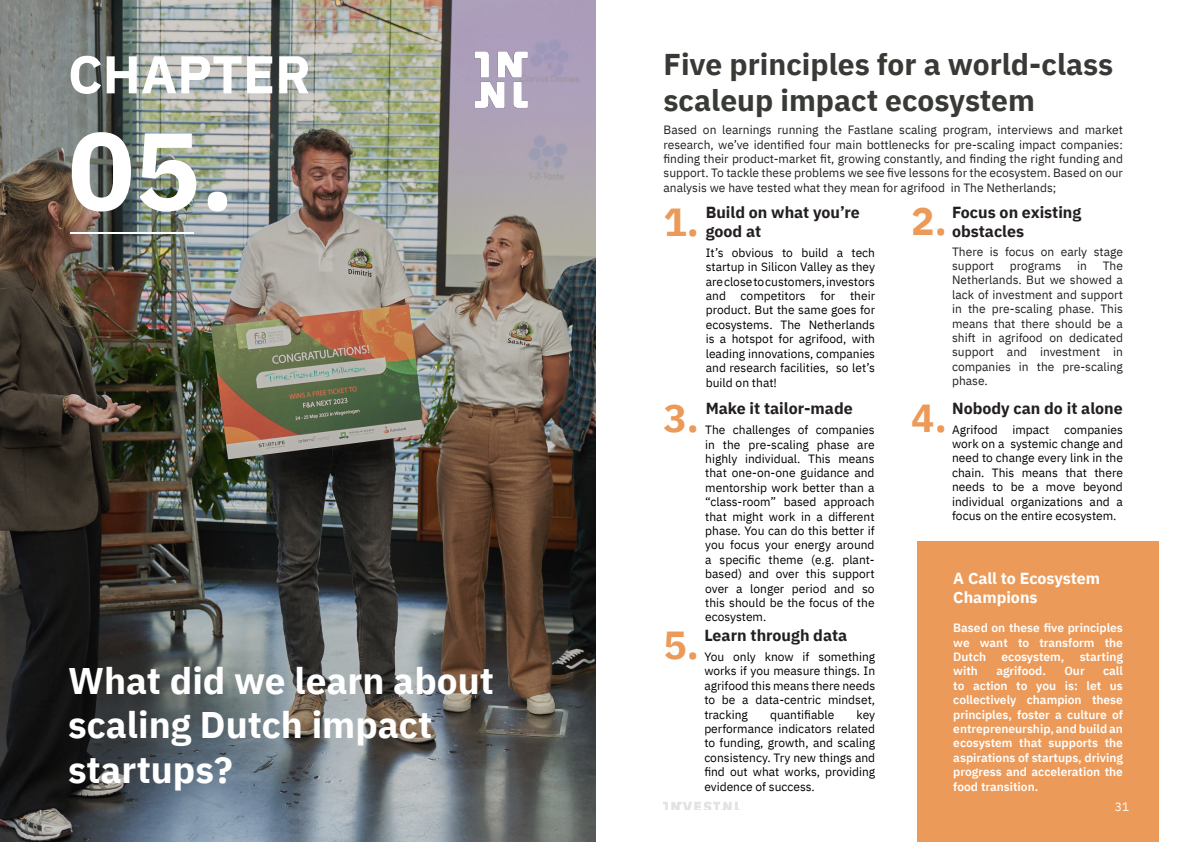
<style>
.page{position:relative;width:1191px;height:842px;background:#fff}
.page>*{position:absolute;margin:0;border:0;box-sizing:border-box;transform-origin:0 0}
.t1{font:700 110px "IBM Plex Sans";color:#fff}
.t2{font:700 53px "IBM Plex Sans";color:#fff}
.t3{font:700 39px "IBM Plex Sans";color:#eb9a59}
.t4{font:700 37px/44.4px "IBM Plex Sans";color:#fff}
.t5{font:700 30px/36px "IBM Plex Sans";color:#383a36}
.t6{font:700 16px/19.2px "IBM Plex Sans";color:#231f20}
.t7{font:700 16px/19.2px "IBM Plex Sans";color:#fff}
.t8{font:12px/14.4px "IBM Plex Sans";color:#000;text-align:justify}
.t9{font:12px/14.4px "IBM Plex Sans";color:#231f20;text-align:justify}
.t10{font:600 12px/14.4px "IBM Plex Sans";color:#fff;text-align:justify}
.t11{font:12px "IBM Plex Sans";color:#fff}
</style>
<div class="page">
<div style="left:916px;top:542px;width:242px;height:300px;background:#eb9a59"></div>
<img style="left:0;top:0;width:595px;height:842px">
<hr style="left:70px;top:232px;width:123px;height:2px;background:#fff">
<img style="left:469px;top:49px;width:58px;height:61px">
<p class="t2" style="left:68px;top:32px;width:244px">CHAPTER</p>
<p class="t1" style="left:68px;top:84px;width:168px">05.</p>
<p class="t4" style="left:68px;top:655px;width:427px">What did we learn about scaling Dutch impact startups?</p>
<p class="t5" style="left:663px;top:44px;width:451px">Five principles for a world-class scaleup impact ecosystem</p>
<p class="t9" style="left:663px;top:122px;width:461px">Based on learnings running the Fastlane scaling program, interviews and market research, we’ve identified four main bottlenecks for pre-scaling impact companies: finding their product-market fit, growing constantly, and finding the right funding and support. To tackle these problems we see five lessons for the ecosystem. Based on our analysis we have tested what they mean for agrifood in The Netherlands;</p>
<p class="t3" style="left:663px;top:191px;width:37px">1.</p>
<p class="t6" style="left:706px;top:201px;width:155px">Build on what you’re good at</p>
<p class="t3" style="left:911px;top:191px;width:37px">2.</p>
<p class="t6" style="left:952px;top:201px;width:131px">Focus on existing obstacles</p>
<p class="t8" style="left:706px;top:244px;width:171px">It’s obvious to build a tech startup in Silicon Valley as they are close to customers, investors and competitors for their product. But the same goes for ecosystems. The Netherlands is a hotspot for agrifood, with leading innovations, companies and research facilities, so let’s build on that!</p>
<p class="t9" style="left:952px;top:243px;width:172px">There is focus on early stage support</p>
<p class="t9" style="left:952px;top:257px;width:172px;text-indent:151px">The Netherlands. But we showed a lack of investment and support in the pre-scaling phase. This means that there should be a shift in agrifood on dedicated support and investment in companies in the pre-scaling phase.</p>
<p class="t9" style="left:1009px;top:257px;width:53px">programs</p>
<p class="t9" style="left:1077px;top:257px;width:11px">in</p>
<p class="t3" style="left:663px;top:387px;width:37px">3.</p>
<p class="t3" style="left:663px;top:614px;width:37px">5.</p>
<p class="t6" style="left:706px;top:397px;width:148px">Make it tailor-made</p>
<p class="t3" style="left:911px;top:387px;width:37px">4.</p>
<p class="t8" style="left:705px;top:422px;width:171px">The challenges of companies in the pre-scaling phase are highly individual. This means that one-on-one guidance and mentorship work better than a “class-room” based approach that might work in a different phase. You can do this better if you focus your energy around a specific theme (e.g. plant&shy;based) and over this support over a longer period and so this should be the focus of the ecosystem.</p>
<p class="t6" style="left:704px;top:625px;width:144px">Learn through data</p>
<p class="t8" style="left:704px;top:648px;width:172px">You only know if something works if you measure things. In agrifood this means there needs to be a data-centric mindset, tracking</p>
<p class="t8" style="left:704px;top:706px;width:172px;text-indent:152px">key performance indicators related to funding, growth, and scaling consistency. Try new things and find out what works, providing evidence of success.</p>
<p class="t8" style="left:770px;top:706px;width:66px">quantifiable</p>
<p class="t6" style="left:952px;top:397px;width:172px">Nobody can do it alone</p>
<p class="t8" style="left:952px;top:421px;width:172px">Agrifood impact companies work on a systemic change and need to change every link in the chain. This means that there needs to be a move beyond individual organizations and a focus on the entire ecosystem.</p>
<p class="t7" style="left:953px;top:568px;width:148px">A Call to Ecosystem<br>Champions</p>
<p class="t10" style="left:953px;top:620px;width:171px">Based on these five principles we want to transform the Dutch</p>
<p class="t10" style="left:1001px;top:649px;width:64px">ecosystem,</p>
<p class="t10" style="left:1079px;top:649px;width:45px">starting</p>
<p class="t10" style="left:953px;top:663px;width:26px">with</p>
<p class="t10" style="left:996px;top:663px;width:51px">agrifood.</p>
<p class="t10" style="left:1064px;top:663px;width:22px">Our</p>
<p class="t10" style="left:953px;top:663px;width:171px;text-indent:150px">call to action to you is: let us collectively champion these principles, foster a culture of entrepreneurship, and build an ecosystem that supports the aspirations of startups, driving progress and acceleration the food transition.</p>
<p class="t11" style="left:1115px;top:797px;width:16px">31</p>
</div>
